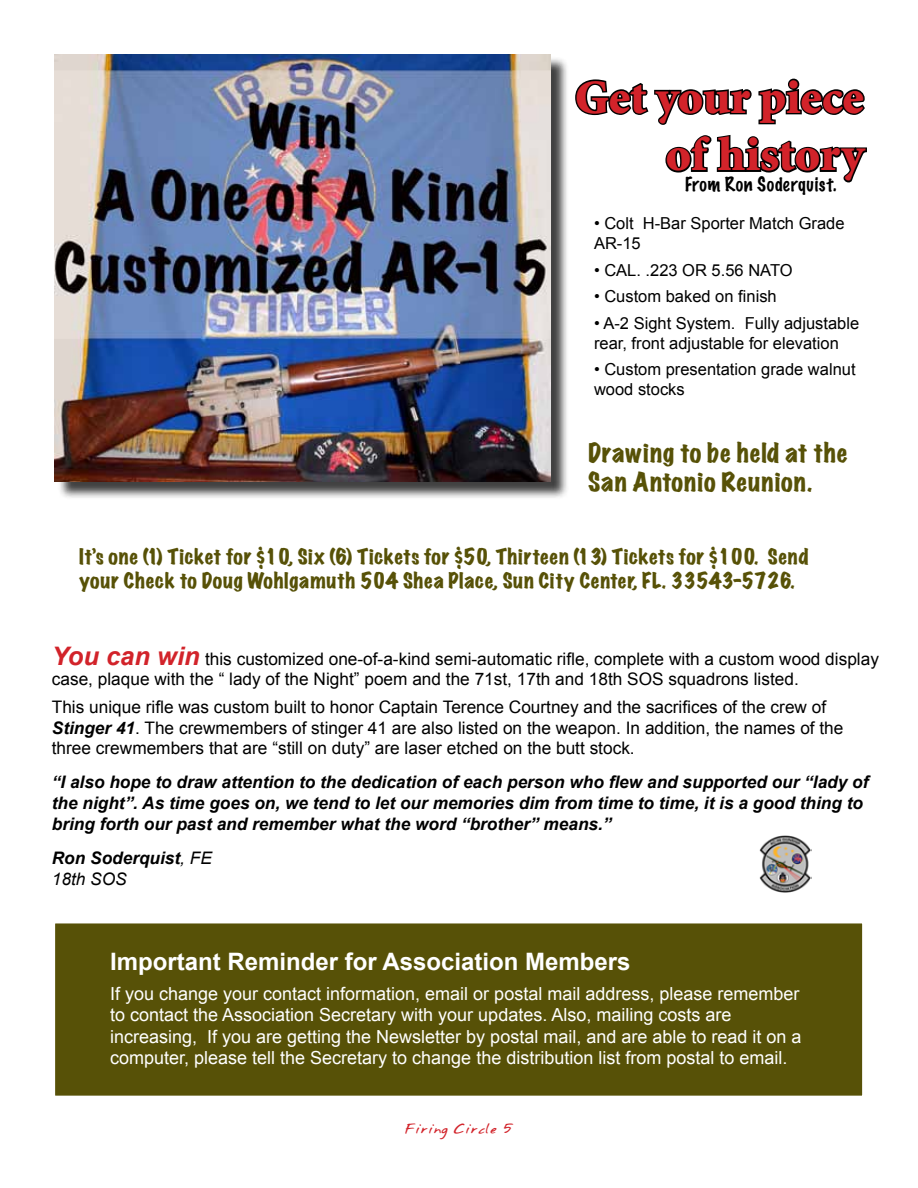
<style>
.page{position:relative;width:918px;height:1188px;background:#fff}
.page>*{position:absolute;margin:0;border:0;box-sizing:border-box;transform-origin:0 0}
.t1{font:900 48px/57.6px "Minion Std";color:#d2232a;text-align:right}
.t2{font:700 24px "Arial";color:#fff}
.t3{font:expanded 24px/28.8px "Marker Felt";letter-spacing:.035em;color:#575107}
.t4{font:expanded 19.5px/23.4px "Marker Felt";letter-spacing:.035em;color:#575107}
.t5{font:18px/21.6px "Arial";color:#fff}
.t6{font:100 18px "Marker Felt";letter-spacing:.04em;color:#000}
.t7{font:17.25px/20.7px "Arial";color:#000}
.t8{font:italic 700 17.25px/20.7px "Arial";color:#000}
.t9{font:16.5px/19.8px "Arial";color:#000}
.t10{font:12px "Annifont";color:#d2232a}
.s1{font-weight:700;font-style:italic;font-size:25.5px;color:#d2232a}
.s2{font-weight:700;font-style:italic}
.s3{font-weight:400}
</style>
<div class="page">
<div style="left:57px;top:56px;width:513px;height:444px;background:#000;opacity:.75"></div>
<img style="left:55px;top:54px;width:496px;height:428px">
<svg style="left:575px;top:78px;width:290px;height:47px"></svg>
<svg style="left:665px;top:135px;width:202px;height:48px"></svg>
<div style="left:52px;top:920px;width:813px;height:179px;background:#575107;border:3px solid #fff"></div>
<img style="left:759px;top:835px;width:52px;height:58px">
<h1 class="t1" style="left:575px;top:70px;width:290px">Get your piece of history</h1>
<p class="t6" style="left:685px;top:172px;width:153px">From Ron Soderquist.</p>
<p class="t9" style="left:594px;top:214px;width:252px">• Colt H-Bar Sporter Match Grade<br>AR-15</p>
<p class="t9" style="left:594px;top:260px;width:200px">• CAL. .223 OR 5.56 NATO</p>
<p class="t9" style="left:594px;top:287px;width:184px">• Custom baked on finish</p>
<p class="t9" style="left:594px;top:313px;width:267px">• A-2 Sight System. Fully adjustable rear, front adjustable for elevation</p>
<p class="t9" style="left:594px;top:360px;width:263px">• Custom presentation grade walnut wood stocks</p>
<h2 class="t3" style="left:588px;top:438px;width:261px">Drawing to be held at the<br>San Antonio Reunion.</h2>
<p class="t4" style="left:79px;top:545px;width:731px">It’s one (1) Ticket for $10, Six (6) Tickets for $50, Thirteen (13) Tickets for $100. Send your Check to Doug Wohlgamuth 504 Shea Place, Sun City Center, FL. 33543-5726.</p>
<p class="t7" style="left:52px;top:649px;width:829px"><span class="s1">You can win</span> this customized one-of-a-kind semi-automatic rifle, complete with a custom wood display case, plaque with the “ lady of the Night” poem and the 71st, 17th and 18th SOS squadrons listed.</p>
<p class="t7" style="left:52px;top:697px;width:793px">This unique rifle was custom built to honor Captain Terence Courtney and the sacrifices of the crew of<br><span class="s2">Stinger 41</span>. The crewmembers of stinger 41 are also listed on the weapon. In addition, the names of the three crewmembers that are “still on duty” are laser etched on the butt stock.</p>
<p class="t8" style="left:52px;top:773px;width:818px">“I also hope to draw attention to the dedication of each person who flew and supported our “lady of the night”. As time goes on, we tend to let our memories dim from time to time, it is a good thing to bring forth our past and remember what the word “brother” means.”</p>
<p class="t8" style="left:52px;top:848px;width:162px">Ron Soderquist<span class="s3">, FE<br>18th SOS</span></p>
<h2 class="t2" style="left:110px;top:946px;width:522px">Important Reminder for Association Members</h2>
<p class="t5" style="left:110px;top:983px;width:693px">If you change your contact information, email or postal mail address, please remember to contact the Association Secretary with your updates. Also, mailing costs are increasing, If you are getting the Newsletter by postal mail, and are able to read it on a computer, please tell the Secretary to change the distribution list from postal to email.</p>
<p class="t10" style="left:404px;top:1118px;width:112px">Firing Circle 5</p>
</div>
